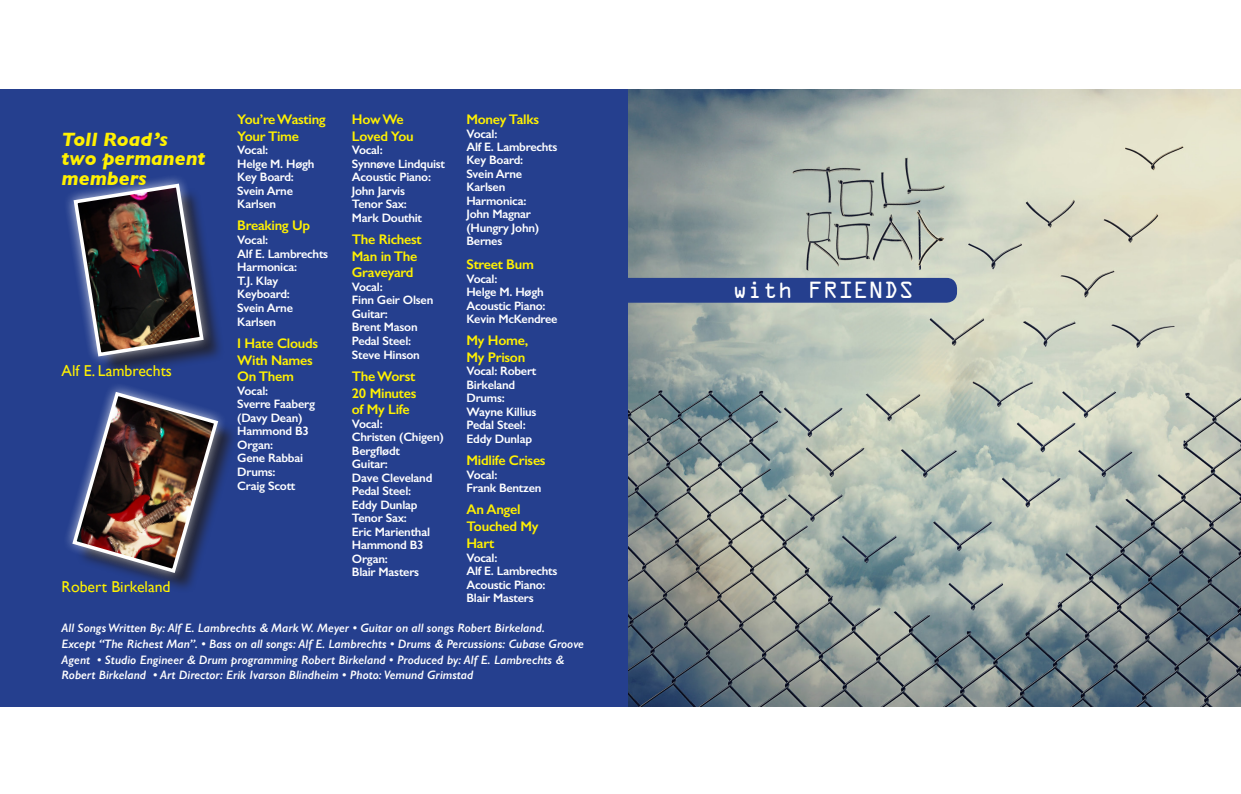
<style>
.page{position:relative;width:1241px;height:794px;background:#fff}
.page>*{position:absolute;margin:0;border:0;box-sizing:border-box;transform-origin:0 0}
.t1{font:21px "OCRA Std";color:#fff}
.t2{font:italic 700 19.6px "Gill Sans";color:#fff101}
.t3{font:15.75px "Gill Sans";color:#fff101}
.t4{font:600 14px/16.8px "Gill Sans";letter-spacing:-.02em;color:#fff101}
.t5{font:600 12.25px/13.5px "Gill Sans";letter-spacing:-.02em;color:#fff}
.t6{font:italic 600 12.25px/15.8px "Gill Sans";color:#fff}
</style>
<div class="page">
<div style="left:0;top:89px;width:628px;height:618px;background:#253f8e"></div>
<img style="left:628px;top:89px;width:612px;height:618px">
<div style="left:595px;top:278px;width:361px;height:25px;background:#253f8e;border-radius:10px"></div>
<img style="left:67px;top:386px;width:165px;height:201px">
<div style="left:77px;top:187px;width:148px;height:191px;background:#231f20;opacity:.75"></div>
<img style="left:67px;top:177px;width:149px;height:192px">
<p class="t2" style="left:62px;top:127px;width:108px">Toll Road’s</p>
<p class="t2" style="left:62px;top:147px;width:146px">two permanent</p>
<p class="t2" style="left:62px;top:167px;width:87px">members</p>
<p class="t3" style="left:62px;top:361px;width:112px">Alf E. Lambrechts</p>
<p class="t3" style="left:62px;top:577px;width:111px">Robert Birkeland</p>
<p class="t4" style="left:237px;top:111px;width:90px">You’re Wasting<br>Your Time</p>
<p class="t5" style="left:237px;top:143px;width:32px">Vocal:</p>
<p class="t5" style="left:237px;top:157px;width:79px">Helge M. Høgh</p>
<p class="t5" style="left:237px;top:170px;width:58px">Key Board:</p>
<p class="t5" style="left:237px;top:184px;width:57px">Svein Arne<br>Karlsen</p>
<p class="t4" style="left:237px;top:217px;width:74px">Breaking Up</p>
<p class="t5" style="left:237px;top:233px;width:32px">Vocal:</p>
<p class="t5" style="left:237px;top:247px;width:92px">Alf E. Lambrechts</p>
<p class="t5" style="left:237px;top:260px;width:61px">Harmonica:</p>
<p class="t5" style="left:237px;top:274px;width:43px">T.J. Klay</p>
<p class="t5" style="left:237px;top:287px;width:54px">Keyboard:</p>
<p class="t5" style="left:237px;top:300px;width:57px;line-height:14px">Svein Arne<br>Karlsen</p>
<p class="t4" style="left:237px;top:334px;width:82px">I Hate Clouds<br>With Names<br>On Them</p>
<p class="t5" style="left:237px;top:384px;width:32px">Vocal:</p>
<p class="t5" style="left:237px;top:397px;width:79px">Sverre Faaberg</p>
<p class="t5" style="left:237px;top:411px;width:67px">(Davy Dean)</p>
<p class="t5" style="left:237px;top:424px;width:73px">Hammond B3<br>Organ:</p>
<p class="t5" style="left:237px;top:451px;width:67px">Gene Rabbai</p>
<p class="t5" style="left:237px;top:465px;width:40px">Drums:</p>
<p class="t5" style="left:237px;top:479px;width:60px">Craig Scott</p>
<p class="t4" style="left:352px;top:111px;width:53px">How We</p>
<p class="t4" style="left:352px;top:128px;width:63px">Loved You</p>
<p class="t5" style="left:352px;top:143px;width:32px">Vocal:</p>
<p class="t5" style="left:352px;top:157px;width:95px">Synnøve Lindquist</p>
<p class="t5" style="left:352px;top:170px;width:81px">Acoustic Piano:<br>John Jarvis</p>
<p class="t5" style="left:352px;top:197px;width:57px">Tenor Sax:</p>
<p class="t5" style="left:352px;top:211px;width:72px">Mark Douthit</p>
<p class="t4" style="left:352px;top:230px;width:71px">The Richest<br>Man in The<br>Graveyard</p>
<p class="t5" style="left:352px;top:280px;width:32px">Vocal:</p>
<p class="t5" style="left:352px;top:293px;width:83px">Finn Geir Olsen</p>
<p class="t5" style="left:352px;top:307px;width:38px">Guitar:</p>
<p class="t5" style="left:352px;top:320px;width:67px">Brent Mason</p>
<p class="t5" style="left:352px;top:334px;width:61px">Pedal Steel:</p>
<p class="t5" style="left:352px;top:348px;width:69px">Steve Hinson</p>
<p class="t4" style="left:352px;top:367px;width:65px">The Worst</p>
<p class="t4" style="left:352px;top:384px;width:66px">20 Minutes</p>
<p class="t4" style="left:352px;top:401px;width:59px">of My Life</p>
<p class="t5" style="left:352px;top:417px;width:32px">Vocal:</p>
<p class="t5" style="left:352px;top:430px;width:93px">Christen (Chigen)<br>Bergflødt</p>
<p class="t5" style="left:352px;top:457px;width:38px">Guitar:</p>
<p class="t5" style="left:352px;top:471px;width:82px">Dave Cleveland</p>
<p class="t5" style="left:352px;top:484px;width:61px">Pedal Steel:</p>
<p class="t5" style="left:352px;top:498px;width:67px">Eddy Dunlap</p>
<p class="t5" style="left:352px;top:511px;width:57px">Tenor Sax:</p>
<p class="t5" style="left:352px;top:525px;width:80px">Eric Marienthal</p>
<p class="t5" style="left:352px;top:538px;width:73px">Hammond B3<br>Organ:</p>
<p class="t5" style="left:352px;top:565px;width:69px">Blair Masters</p>
<p class="t4" style="left:466px;top:111px;width:74px">Money Talks</p>
<p class="t5" style="left:466px;top:127px;width:32px">Vocal:</p>
<p class="t5" style="left:466px;top:140px;width:92px">Alf E. Lambrechts</p>
<p class="t5" style="left:466px;top:153px;width:58px">Key Board:</p>
<p class="t5" style="left:466px;top:167px;width:57px">Svein Arne<br>Karlsen</p>
<p class="t5" style="left:466px;top:194px;width:61px">Harmonica:</p>
<p class="t5" style="left:466px;top:207px;width:74px">John Magnar (Hungry John)<br>Bernes</p>
<p class="t4" style="left:466px;top:256px;width:69px">Street Bum</p>
<p class="t5" style="left:466px;top:272px;width:32px">Vocal:</p>
<p class="t5" style="left:466px;top:285px;width:79px">Helge M. Høgh</p>
<p class="t5" style="left:466px;top:299px;width:93px">Acoustic Piano:<br>Kevin McKendree</p>
<p class="t4" style="left:466px;top:332px;width:63px">My Home,</p>
<p class="t4" style="left:466px;top:349px;width:60px">My Prison</p>
<p class="t5" style="left:466px;top:364px;width:71px">Vocal: Robert<br>Birkeland</p>
<p class="t5" style="left:466px;top:391px;width:40px">Drums:</p>
<p class="t5" style="left:466px;top:405px;width:72px">Wayne Killius</p>
<p class="t5" style="left:466px;top:418px;width:61px">Pedal Steel:</p>
<p class="t5" style="left:466px;top:432px;width:67px">Eddy Dunlap</p>
<p class="t4" style="left:466px;top:452px;width:81px">Midlife Crises</p>
<p class="t5" style="left:466px;top:468px;width:32px">Vocal:</p>
<p class="t5" style="left:466px;top:481px;width:76px">Frank Bentzen</p>
<p class="t4" style="left:466px;top:501px;width:74px">An Angel<br>Touched My<br>Hart</p>
<p class="t5" style="left:466px;top:550px;width:32px">Vocal:</p>
<p class="t5" style="left:466px;top:564px;width:92px">Alf E. Lambrechts</p>
<p class="t5" style="left:466px;top:577px;width:81px">Acoustic Piano:<br>Blair Masters</p>
<p class="t6" style="left:62px;top:620px;width:484px">All Songs Written By: Alf E. Lambrechts &amp; Mark W. Meyer • Guitar on all songs Robert Birkeland.</p>
<p class="t6" style="left:62px;top:636px;width:524px">Except “The Richest Man”. • Bass on all songs: Alf E. Lambrechts • Drums &amp; Percussions: Cubase Groove<br>Agent • Studio Engineer &amp; Drum programming Robert Birkeland • Produced by: Alf E. Lambrechts &amp;</p>
<p class="t6" style="left:62px;top:667px;width:413px">Robert Birkeland • Art Director: Erik Ivarson Blindheim • Photo: Vemund Grimstad</p>
<p class="t1" style="left:732px;top:281px;width:183px">with FRIENDS</p>
</div>
